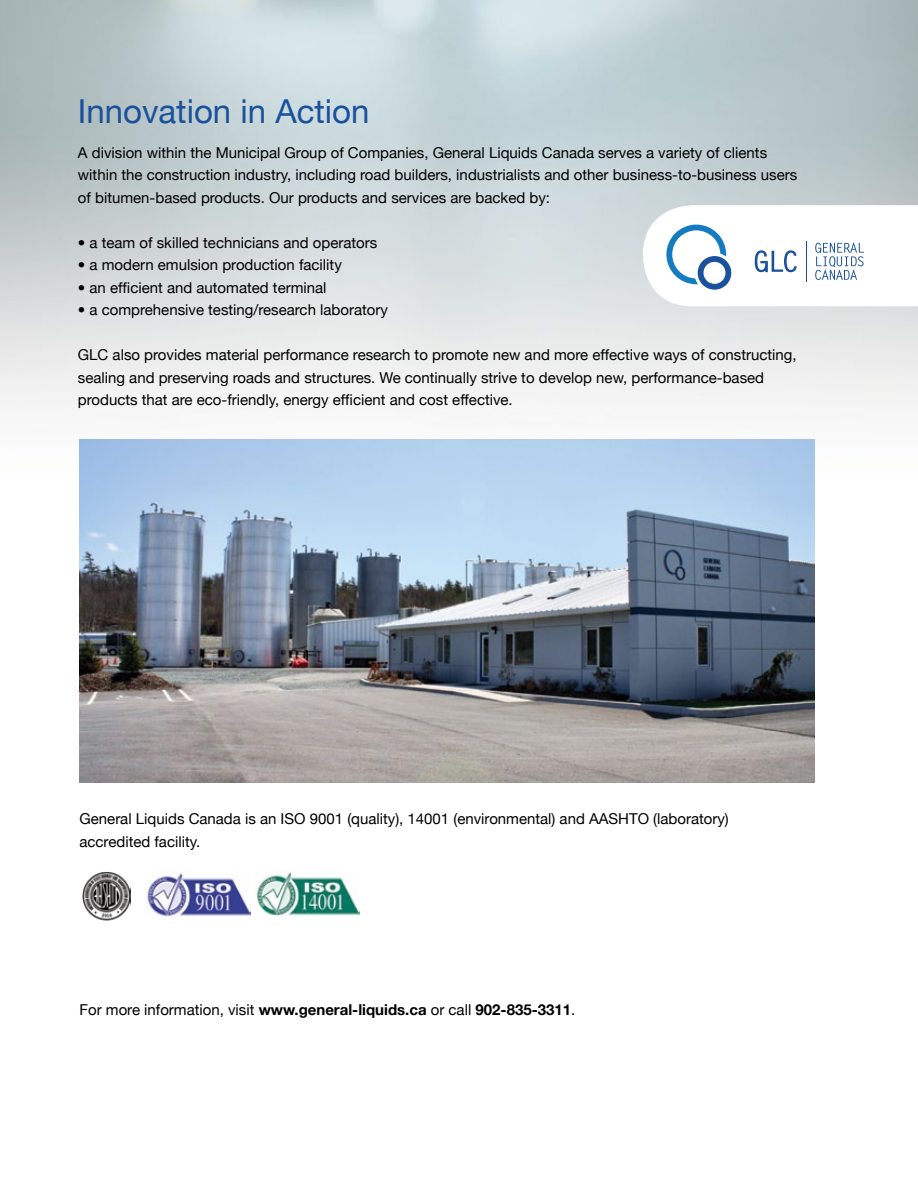
<style>
.page{position:relative;width:918px;height:1188px;background:#fff}
.page>*{position:absolute;margin:0;border:0;box-sizing:border-box;transform-origin:0 0}
.t1{font:33px "Helvetica Neue";color:#19519c}
.t2{font:15px/22.5px "Helvetica Neue";color:#000}
.t3{font:700 15px "Helvetica Neue";color:#000}
.s1{font-weight:400}
</style>
<div class="page">
<img style="left:0;top:0;width:918px;height:916px">
<svg style="left:643px;top:205px;width:275px;height:101px"></svg>
<hr style="left:806px;top:241px;width:1px;height:40px;background:#19519c">
<img style="left:80px;top:440px;width:735px;height:342px">
<img style="left:145px;top:872px;width:105px;height:45px">
<img style="left:255px;top:872px;width:105px;height:44px">
<img style="left:82px;top:872px;width:49px;height:49px">
<h1 class="t1" style="left:78px;top:92px;width:293px">Innovation in Action</h1>
<p class="t2" style="left:78px;top:141px;width:721px">A division within the Municipal Group of Companies, General Liquids Canada serves a variety of clients within the construction industry, including road builders, industrialists and other business-to-business users of bitumen-based products. Our products and services are backed by:</p>
<p class="t2" style="left:78px;top:231px;width:301px">• a team of skilled technicians and operators</p>
<p class="t2" style="left:78px;top:253px;width:265px">• a modern emulsion production facility</p>
<p class="t2" style="left:78px;top:276px;width:250px">• an efficient and automated terminal</p>
<p class="t2" style="left:78px;top:298px;width:312px">• a comprehensive testing/research laboratory</p>
<p class="t2" style="left:78px;top:343px;width:720px">GLC also provides material performance research to promote new and more effective ways of constructing, sealing and preserving roads and structures. We continually strive to develop new, performance-based products that are eco-friendly, energy efficient and cost effective.</p>
<p class="t2" style="left:80px;top:808px;width:651px">General Liquids Canada is an ISO 9001 (quality), 14001 (environmental) and AASHTO (laboratory) accredited facility.</p>
<p class="t3" style="left:80px;top:1001px;width:497px"><span class="s1">For more information, visit</span> www.general-liquids.ca <span class="s1">or call</span> 902-835-3311<span class="s1">.</span></p>
</div>
